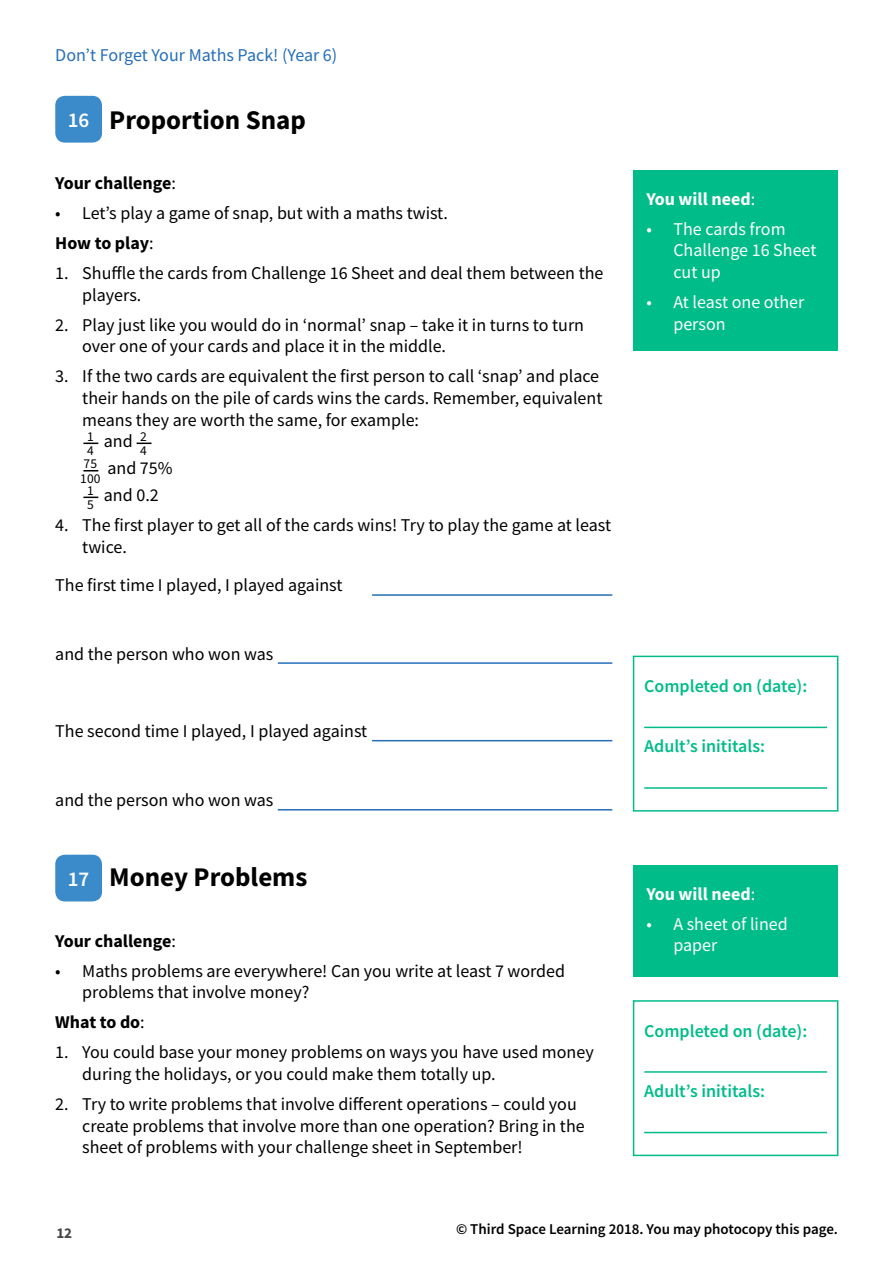
<style>
.page{position:relative;width:893px;height:1263px;background:#fff}
.page>*{position:absolute;margin:0;border:0;box-sizing:border-box;transform-origin:0 0}
.t1{font:700 27px "Source Sans Pro";color:#000}
.t2{font:600 21px "Source Sans Pro";color:#fff}
.t3{font:18px/21.6px "Source Sans Pro";color:#000}
.t4{font:18px/21.6px "Source Sans Pro";color:#fff}
.t5{font:600 18px "Source Sans Pro";color:#00bc89}
.t6{font:700 18px "Source Sans Pro";color:#000}
.t7{font:18px "Source Sans Pro";color:#256eb7}
.t8{font:700 18px "Source Sans Pro";color:#fff}
.t9{font:600 15px "Source Sans Pro";color:#000}
.t10{font:700 15px "Source Sans Pro";color:#444749}
.t11{font:13.5px/14.5px "Source Sans Pro";color:#000}
.s1{font-weight:400}
.s2{font-weight:700}
</style>
<div class="page">
<div style="left:634px;top:170px;width:204px;height:181px;background:#00bc89"></div>
<div style="left:55px;top:96px;width:47px;height:47px;background:#3b8ac9;border-radius:10px"></div>
<div style="left:633px;top:656px;width:205px;height:156px;border:2px solid #00bc89"></div>
<hr style="left:644px;top:727px;width:183px;height:1px;background:#00bc89">
<hr style="left:644px;top:787px;width:183px;height:2px;background:#00bc89">
<hr style="left:372px;top:740px;width:240px;height:1px;background:#256eb7">
<hr style="left:372px;top:594px;width:240px;height:2px;background:#256eb7">
<hr style="left:278px;top:809px;width:334px;height:1px;background:#256eb7">
<hr style="left:278px;top:662px;width:334px;height:2px;background:#256eb7">
<div style="left:634px;top:865px;width:204px;height:112px;background:#00bc89"></div>
<div style="left:55px;top:855px;width:47px;height:46px;background:#3b8ac9;border-radius:10px"></div>
<div style="left:633px;top:1000px;width:205px;height:156px;border:2px solid #00bc89"></div>
<hr style="left:644px;top:1071px;width:183px;height:2px;background:#00bc89">
<hr style="left:644px;top:1132px;width:183px;height:1px;background:#00bc89">
<svg style="left:83px;top:443px;width:15px;height:1px"></svg>
<svg style="left:83px;top:470px;width:15px;height:1px"></svg>
<svg style="left:83px;top:497px;width:15px;height:1px"></svg>
<svg style="left:137px;top:443px;width:14px;height:1px"></svg>
<p class="t7" style="left:55px;top:44px;width:284px">Don’t Forget Your Maths Pack! (Year 6)</p>
<p class="t2" style="left:68px;top:106px;width:23px">16</p>
<h1 class="t1" style="left:109px;top:101px;width:198px">Proportion Snap</h1>
<p class="t6" style="left:55px;top:171px;width:122px">Your challenge<span class="s1">:</span></p>
<p class="t3" style="left:55px;top:198px;width:394px;line-height:30.2px">• Let’s play a game of snap, but with a maths twist.<br><span class="s2">How to play</span>:</p>
<p class="t3" style="left:82px;top:262px;width:523px;text-indent:-27px">1. Shuffle the cards from Challenge 16 Sheet and deal them between the players.</p>
<p class="t3" style="left:82px;top:314px;width:503px;text-indent:-27px">2. Play just like you would do in ‘normal’ snap – take it in turns to turn over one of your cards and place it in the middle.</p>
<p class="t3" style="left:55px;top:366px;width:545px">3. If the two cards are equivalent the first person to call ‘snap’ and place</p>
<p class="t3" style="left:82px;top:387px;width:522px">their hands on the pile of cards wins the cards. Remember, equivalent</p>
<p class="t3" style="left:82px;top:409px;width:338px">means they are worth the same, for example:</p>
<p class="t3" style="left:104px;top:430px;width:30px">and</p>
<p class="t3" style="left:104px;top:455px;width:70px;line-height:27px">and 75% and 0.2</p>
<p class="t3" style="left:82px;top:514px;width:530px;text-indent:-27px">4. The first player to get all of the cards wins! Try to play the game at least twice.</p>
<p class="t3" style="left:55px;top:575px;width:289px">The first time I played, I played against</p>
<p class="t11" style="left:140px;top:429px;width:8px">2<br>4</p>
<p class="t11" style="left:87px;top:429px;width:8px">1<br>4</p>
<p class="t11" style="left:80px;top:456px;width:22px">75<br>100</p>
<p class="t11" style="left:87px;top:483px;width:8px">1<br>5</p>
<p class="t3" style="left:55px;top:643px;width:220px">and the person who won was</p>
<p class="t3" style="left:55px;top:720px;width:314px">The second time I played, I played against</p>
<p class="t3" style="left:55px;top:789px;width:220px">and the person who won was</p>
<p class="t2" style="left:68px;top:865px;width:23px">17</p>
<h1 class="t1" style="left:109px;top:859px;width:200px">Money Problems</h1>
<p class="t6" style="left:55px;top:928px;width:122px">Your challenge<span class="s1">:</span></p>
<p class="t3" style="left:82px;top:960px;width:484px;text-indent:-27px">• Maths problems are everywhere! Can you write at least 7 worded problems that involve money?</p>
<p class="t6" style="left:55px;top:1010px;width:91px">What to do<span class="s1">:</span></p>
<p class="t3" style="left:82px;top:1041px;width:513px;text-indent:-27px">1. You could base your money problems on ways you have used money during the holidays, or you could make them totally up.</p>
<p class="t3" style="left:82px;top:1093px;width:504px;text-indent:-27px">2. Try to write problems that involve different operations – could you create problems that involve more than one operation? Bring in the sheet of problems with your challenge sheet in September!</p>
<p class="t8" style="left:646px;top:186px;width:110px">You will need<span class="s1">:</span></p>
<p class="t4" style="left:673px;top:218px;width:145px;text-indent:-27px">• The cards from<br>Challenge 16 Sheet cut up</p>
<p class="t4" style="left:673px;top:291px;width:133px;text-indent:-27px">• At least one other person</p>
<p class="t5" style="left:644px;top:674px;width:165px">Completed on (date):</p>
<p class="t5" style="left:644px;top:734px;width:122px">Adult’s inititals:</p>
<p class="t8" style="left:646px;top:881px;width:110px">You will need<span class="s1">:</span></p>
<p class="t4" style="left:673px;top:913px;width:116px;text-indent:-27px">• A sheet of lined paper</p>
<p class="t5" style="left:644px;top:1019px;width:165px">Completed on (date):</p>
<p class="t5" style="left:644px;top:1079px;width:122px">Adult’s inititals:</p>
<p class="t10" style="left:56px;top:1222px;width:17px">12</p>
<p class="t9" style="left:456px;top:1219px;width:383px">© Third Space Learning 2018. You may photocopy this page.</p>
</div>
